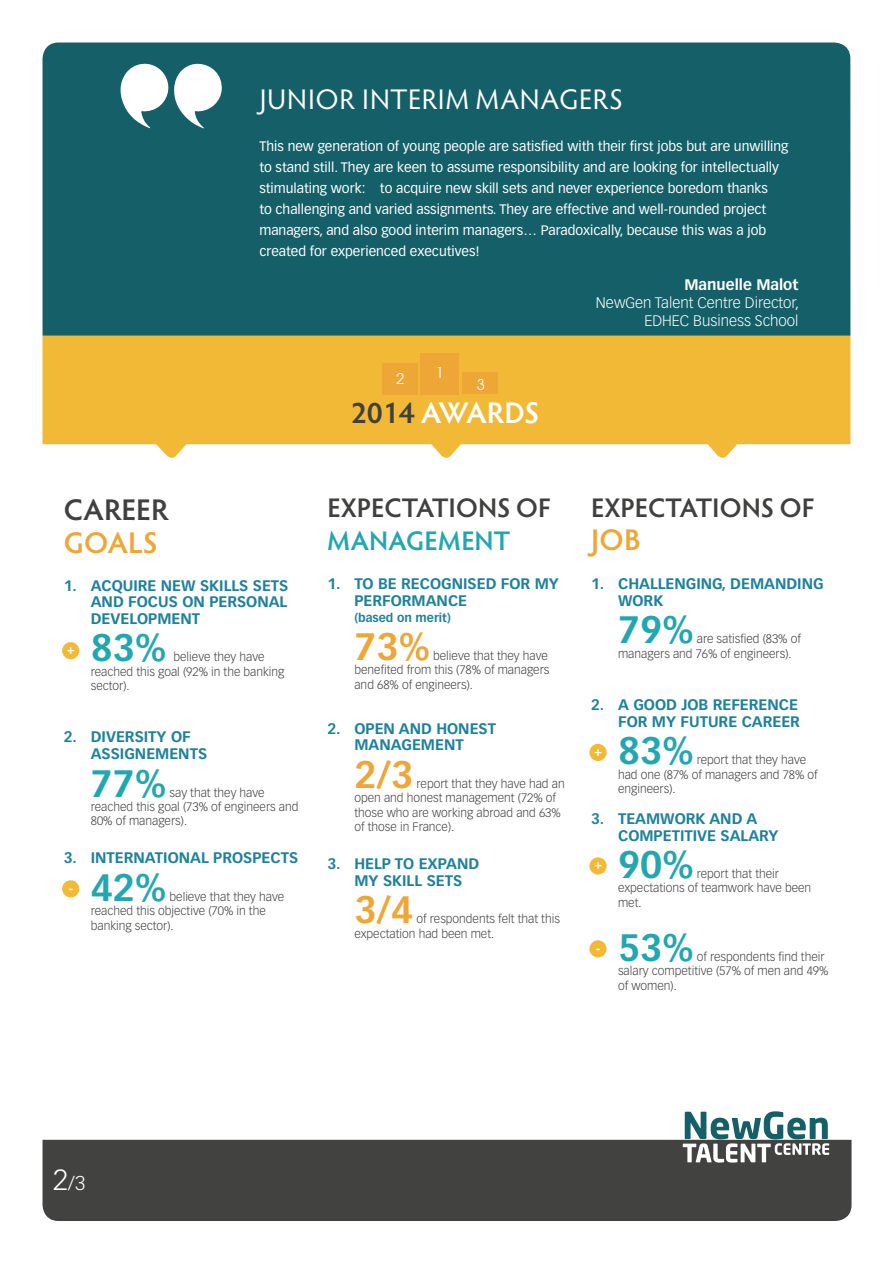
<style>
.page{position:relative;width:893px;height:1263px;background:#fff}
.page>*{position:absolute;margin:0;border:0;box-sizing:border-box;transform-origin:0 0}
.t1{font:700 37.5px "Vectora LT Std";color:#21a7b0}
.t2{font:700 37.5px "Vectora LT Std";color:#eea736}
.t3{font:600 30px "Hypatia Sans Pro";letter-spacing:-.005em;color:#fff}
.t4{font:600 30px "Hypatia Sans Pro";color:#eea736}
.t5{font:600 30px "Hypatia Sans Pro";letter-spacing:-.005em;color:#40413f}
.t6{font:28.5px "Hypatia Sans Pro";letter-spacing:.02em;color:#fff}
.t7{font:600 27px "Hypatia Sans Pro";color:#40413f}
.t8{font:600 27px "Hypatia Sans Pro";letter-spacing:.005em;color:#21a7b0}
.t9{font:300 19.5px "Vectora LT Std";color:#fff}
.t10{font:700 15.15px "Vectora LT Std";color:#fff}
.t11{font:700 15px/16.5px "Vectora LT Std";color:#1d819e}
.t12{font:300 15px/18px "Vectora LT Std";color:#fff;text-align:right}
.t13{font:700 15px "Vectora LT Std";color:#fff}
.t14{font:14.7px "Avant Garde";color:#fff}
.t15{font:13.5px/21px "Vectora LT Std";color:#fff}
.t16{font:700 13.5px "Vectora LT Std";color:#fff}
.t17{font:300 12px/14.4px "Vectora LT Std";color:#40413f}
.t18{font:700 12px "Vectora LT Std";color:#1d819e}
.s1{color:#40413f}
.s2{font-size:28.5px}
</style>
<div class="page">
<div style="left:43px;top:1140px;width:808px;height:81px;background:#424240"></div>
<svg style="left:43px;top:336px;width:807px;height:122px;background:#f2c04c"></svg>
<div style="left:43px;top:43px;width:807px;height:293px;background:#156068"></div>
<div style="left:383px;top:363px;width:35px;height:31px;background:#eea736"></div>
<div style="left:462px;top:372px;width:35px;height:22px;background:#eea736"></div>
<div style="left:421px;top:353px;width:38px;height:41px;background:#eea736"></div>
<svg style="left:119px;top:60px;width:104px;height:69px"></svg>
<div style="left:62px;top:642px;width:17px;height:17px;background:#f1b936;border-radius:50%"></div>
<div style="left:589px;top:857px;width:18px;height:17px;background:#f1b936;border-radius:50%"></div>
<div style="left:589px;top:744px;width:18px;height:17px;background:#f1b936;border-radius:50%"></div>
<div style="left:62px;top:880px;width:17px;height:17px;background:#f1b936;border-radius:50%"></div>
<div style="left:589px;top:940px;width:18px;height:17px;background:#f1b936;border-radius:50%"></div>
<svg style="left:683px;top:1111px;width:146px;height:51px"></svg>
<h3 class="t6" style="left:260px;top:80px;width:364px">JUNIOR I NTERIM MANAGERS</h3>
<p class="t15" style="left:259px;top:136px;width:531px">This new generation of young people are satisfied with their first jobs but are unwilling to stand still. They are keen to assume responsibility and are looking for intellectually stimulating work: to acquire new skill sets and never experience boredom thanks<br>to challenging and varied assignments. They are effective and well-rounded project managers, and also good interim managers… Paradoxically, because this was a job created for experienced executives!</p>
<p class="t13" style="left:684px;top:276px;width:116px">MANUELLE MALOT</p>
<p class="t12" style="left:596px;top:294px;width:205px">NewGen Talent Centre Director,<br>EDHEC Business School</p>
<p class="t14" style="left:436px;top:364px;width:10px">1</p>
<p class="t14" style="left:396px;top:370px;width:10px">2</p>
<p class="t14" style="left:477px;top:376px;width:10px">3</p>
<h2 class="t5" style="left:64px;top:488px;width:107px">CAREER</h2>
<h2 class="t4" style="left:64px;top:521px;width:96px">GOALS</h2>
<p class="t11" style="left:91px;top:577px;width:198px;text-align:justify;text-indent:-27px">1. ACQUIRE NEW SKILLS SETS AND FOCUS ON PERSONAL DEVELOPMENT</p>
<h1 class="t1" style="left:91px;top:625px;width:77px">83%</h1>
<p class="t16" style="left:67px;top:641px;width:10px">+</p>
<p class="t17" style="left:91px;top:650px;width:195px;text-indent:83px">believe they have reached this goal (92% in the banking sector).</p>
<p class="t11" style="left:64px;top:729px;width:37px">2. DIVER</p>
<p class="t11" style="left:135px;top:729px;width:18px">SITY</p>
<p class="t11" style="left:171px;top:729px;width:11px">OF</p>
<p class="t11" style="left:91px;top:745px;width:40px">ASSIGNEMENT</p>
<p class="t11" style="left:198px;top:745px;width:11px">S</p>
<h1 class="t1" style="left:91px;top:760px;width:77px">77%</h1>
<p class="t17" style="left:91px;top:785px;width:209px;text-indent:79px">say that they have reached this goal (73% of engineers and<br>80% of managers).</p>
<p class="t11" style="left:64px;top:850px;width:37px">3. INTERNATIONAL</p>
<p class="t11" style="left:213px;top:850px;width:11px">PRO</p>
<p class="t11" style="left:243px;top:850px;width:20px">SPECT</p>
<p class="t11" style="left:289px;top:850px;width:11px">S</p>
<h1 class="t1" style="left:91px;top:865px;width:77px">42%</h1>
<p class="t10" style="left:68px;top:879px;width:6px">-</p>
<p class="t17" style="left:91px;top:890px;width:195px;text-indent:79px">believe that they have reached this objective (70% in the banking sector).</p>
<h2 class="t3" style="left:351px;top:392px;width:190px"><span class="s1">2014</span> AWARDS</h2>
<h3 class="t7" style="left:327px;top:489px;width:225px">EXPECTATIONS OF</h3>
<h3 class="t8" style="left:327px;top:522px;width:185px">MANAGEMENT</h3>
<p class="t11" style="left:354px;top:576px;width:206px;text-indent:-27px">1. TO BE RECOGNISED FOR MY<br>PERFORMANCE</p>
<p class="t18" style="left:354px;top:611px;width:98px">(BASED ON MERIT)</p>
<h1 class="t2" style="left:354px;top:624px;width:77px">73%</h1>
<p class="t17" style="left:354px;top:649px;width:197px;text-indent:79px">believe that they have benefited from this (78% of managers and 68% of engineers).</p>
<p class="t11" style="left:327px;top:720px;width:170px;text-align:center">2. OPEN AND HONEST<br>MANAGEMENT</p>
<h1 class="t2" style="left:354px;top:752px;width:60px">2/3</h1>
<p class="t17" style="left:354px;top:777px;width:212px;text-indent:62px">report that they have had an open and honest management (72% of those who are working abroad and 63% of those in France).</p>
<p class="t11" style="left:327px;top:856px;width:153px;text-align:center">3. HELP TO EXPAND<br>MY SKILL SETS</p>
<h1 class="t2" style="left:354px;top:887px;width:60px">3/4</h1>
<p class="t17" style="left:354px;top:912px;width:207px;text-indent:62px">of respondents felt that this expectation had been met.</p>
<h3 class="t7" style="left:591px;top:489px;width:225px">EXPECTATIONS OF</h3>
<h2 class="t4" style="left:591px;top:519px;width:51px">JOB</h2>
<p class="t11" style="left:618px;top:576px;width:207px;text-indent:-27px">1. CHALLENGING, DEMANDING<br>WORK</p>
<h1 class="t1" style="left:618px;top:607px;width:77px">79%</h1>
<p class="t17" style="left:618px;top:632px;width:184px;text-indent:79px">are satisfied (83% of managers and 76% of engineers).</p>
<p class="t11" style="left:591px;top:697px;width:210px;text-align:right">2. A GOOD JOB REFERENCE<br>FOR MY FUTURE CAREER</p>
<h1 class="t1" style="left:618px;top:728px;width:77px">83%</h1>
<p class="t16" style="left:594px;top:743px;width:10px">+</p>
<p class="t17" style="left:618px;top:753px;width:201px;text-indent:79px">report that they have had one (87% of managers and 78% of engineers).</p>
<p class="t11" style="left:618px;top:810px;width:162px;text-indent:-27px">3. TEAMWORK AND A<br>COMPETITIVE SALARY</p>
<h1 class="t1" style="left:618px;top:842px;width:77px">90%</h1>
<p class="t16" style="left:594px;top:856px;width:10px">+</p>
<p class="t17" style="left:618px;top:867px;width:195px;text-indent:79px">report that their expectations of teamwork have been met.</p>
<h1 class="t1" style="left:618px;top:925px;width:77px">53%</h1>
<p class="t10" style="left:596px;top:939px;width:6px">-</p>
<p class="t17" style="left:618px;top:949px;width:212px;text-indent:79px">of respondents find their salary competitive (57% of men and 49% of women).</p>
<h3 class="t9" style="left:53px;top:1172px;width:34px"><span class="s2">2</span>/3</h3>
</div>
